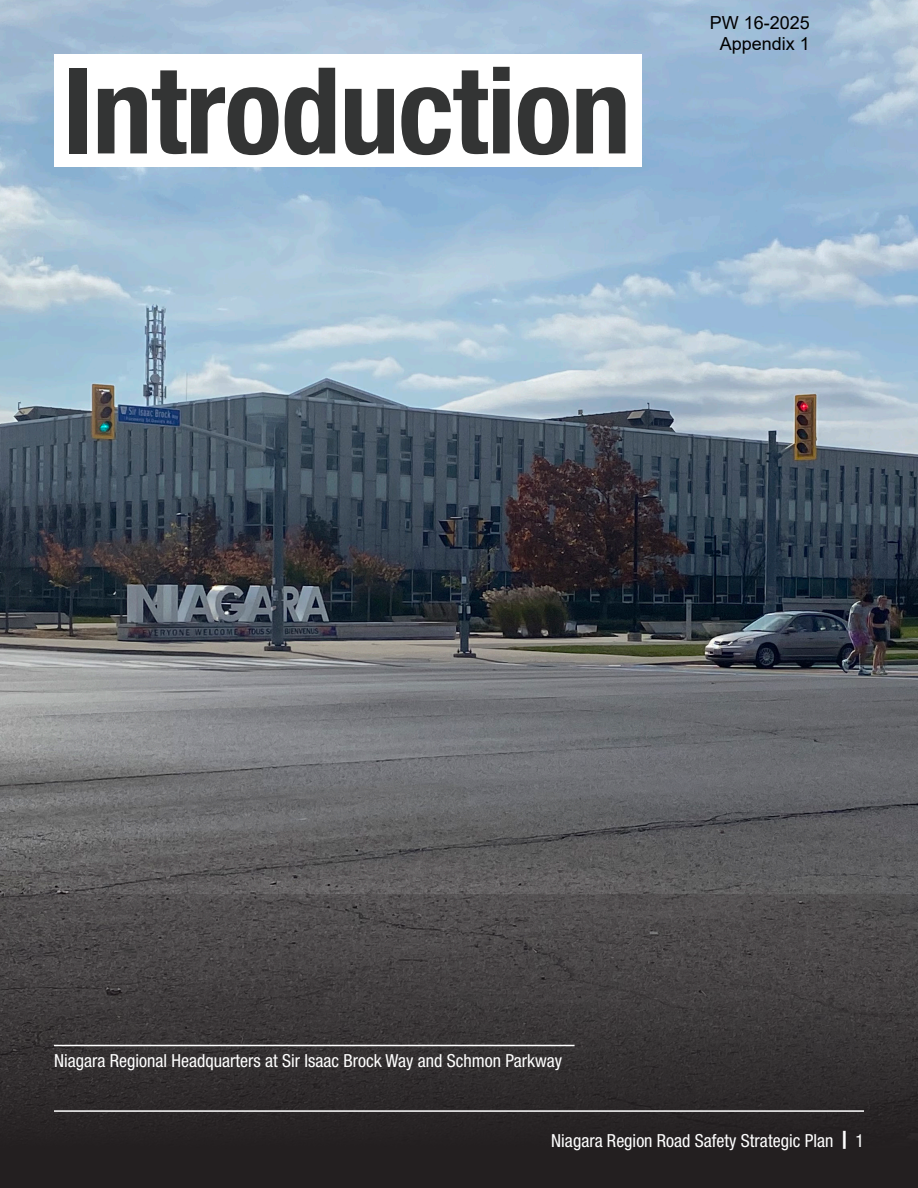
<style>
.page{position:relative;width:918px;height:1188px;background:#fff}
.page>*{position:absolute;margin:0;border:0;box-sizing:border-box;transform-origin:0 0}
.t1{font:700 condensed 120px "Helvetica Neue LT Std";letter-spacing:-.01em;color:#333434}
.photo_caption{font:condensed 18px "Helvetica Neue LT Std";color:#fff}
.t2{font:18px/21.6px "Arial";color:#000;text-align:center}
.s1{font-weight:800;font-stretch:normal}
</style>
<div class="page">
<img style="left:0;top:0;width:918px;height:894px">
<svg style="left:0;top:894px;width:918px;height:294px;background:#383536"></svg>
<div style="left:54px;top:54px;width:588px;height:112px;background:#fff"></div>
<hr style="left:54px;top:1045px;width:521px;height:1px;background:#fff">
<hr style="left:54px;top:1110px;width:810px;height:2px;background:#fff">
<h2 class="t1" style="left:63px;top:38px;width:570px">Introduction</h2>
<p class="t2" style="left:710px;top:11px;width:102px">PW 16-2025<br>Appendix 1</p>
<p class="photo_caption" style="left:54px;top:1050px;width:510px">Niagara Regional Headquarters at Sir Isaac Brock Way and Schmon Parkway</p>
<p class="photo_caption" style="left:551px;top:1130px;width:314px">Niagara Region Road Safety Strategic Plan <span class="s1">|</span> 1</p>
</div>
